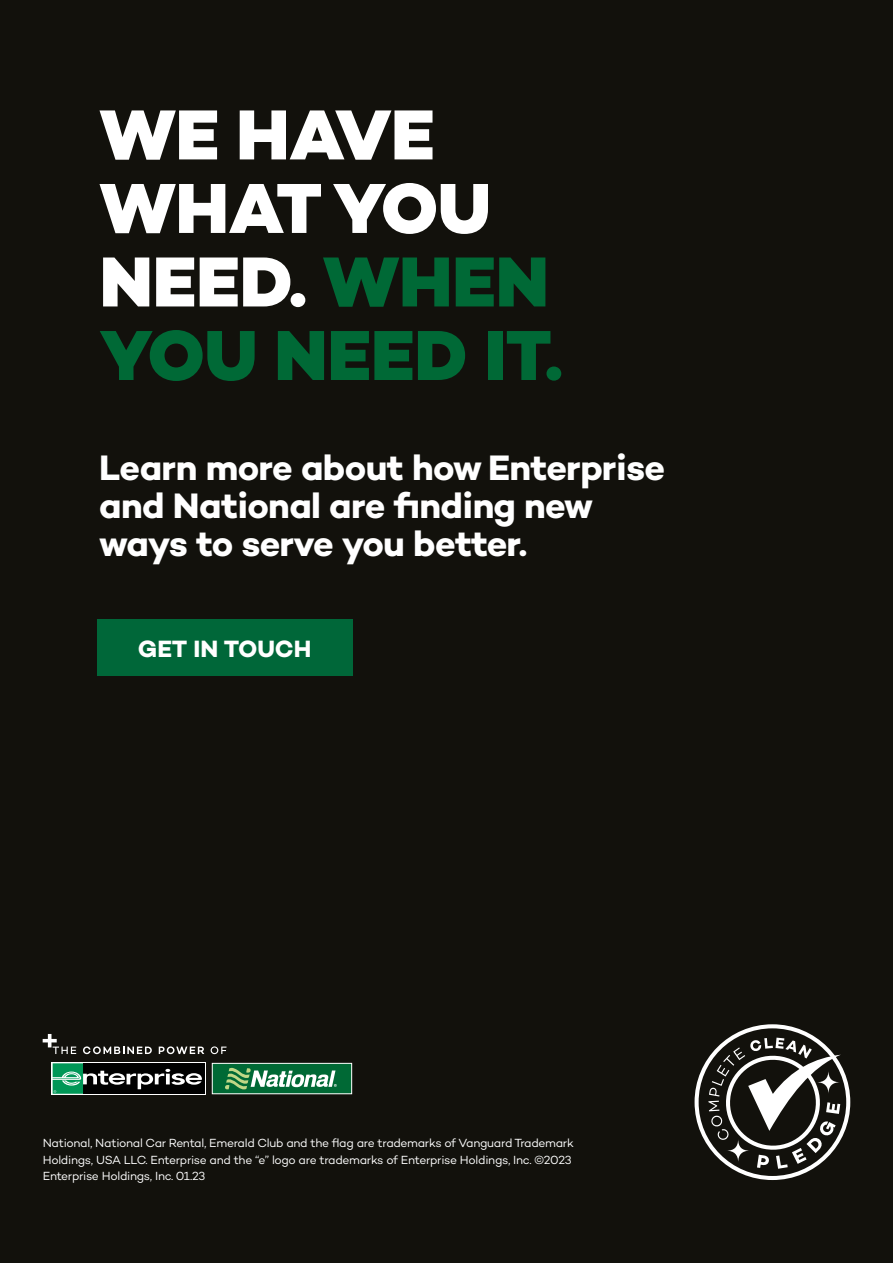
<style>
.page{position:relative;width:893px;height:1263px;background:#12110c}
.page>*{position:absolute;margin:0;border:0;box-sizing:border-box;transform-origin:0 0}
.t1{font:800 72px/73.5px "Campton";letter-spacing:-.005em;color:#fff}
.t2{font:700 36px/37.5px "Campton";letter-spacing:-.02em;color:#fff}
.t3{font:700 24px "Campton";letter-spacing:-.005em;color:#fff}
.t4{font:12px/16.5px "Campton";letter-spacing:-.025em;color:#fff}
.s1{color:#006936}
</style>
<div class="page">
<div style="left:695px;top:1024px;width:155px;height:156px;border:4px solid #fff;border-radius:50%"></div>
<svg style="left:708px;top:1037px;width:133px;height:132px"></svg>
<svg style="left:726px;top:1139px;width:24px;height:23px"></svg>
<svg style="left:816px;top:1070px;width:24px;height:24px"></svg>
<div style="left:212px;top:1063px;width:140px;height:31px;background:#006935"></div>
<div style="left:212px;top:1063px;width:140px;height:31px;border:1px solid #fff"></div>
<svg style="left:225px;top:1068px;width:112px;height:22px"></svg>
<svg style="left:83px;top:1046px;width:69px;height:8px"></svg>
<svg style="left:159px;top:1046px;width:45px;height:8px"></svg>
<svg style="left:211px;top:1046px;width:15px;height:8px"></svg>
<svg style="left:43px;top:1034px;width:33px;height:20px"></svg>
<div style="left:52px;top:1062px;width:154px;height:33px;background:#fff"></div>
<div style="left:83px;top:1063px;width:122px;height:31px;background:#000"></div>
<svg style="left:53px;top:1063px;width:149px;height:31px"></svg>
<div style="left:97px;top:619px;width:255px;height:57px;background:#006739"></div>
<h1 class="t1" style="left:99px;top:97px;width:465px">WE HAVE<br>WHAT YOU<br>NEED. <span class="s1">WHEN<br>YOU NEED IT.</span></h1>
<h2 class="t2" style="left:99px;top:449px;width:567px">Learn more about how Enterprise and National are finding new ways to serve you better.</h2>
<h3 class="t3" style="left:138px;top:634px;width:175px">GET IN TOUCH</h3>
<p class="t4" style="left:43px;top:1134px;width:533px">National, National Car Rental, Emerald Club and the flag are trademarks of Vanguard Trademark<br>Holdings, USA LLC. Enterprise and the “e” logo are trademarks of Enterprise Holdings, Inc. ©2023<br>Enterprise Holdings, Inc. 01.23</p>
</div>
